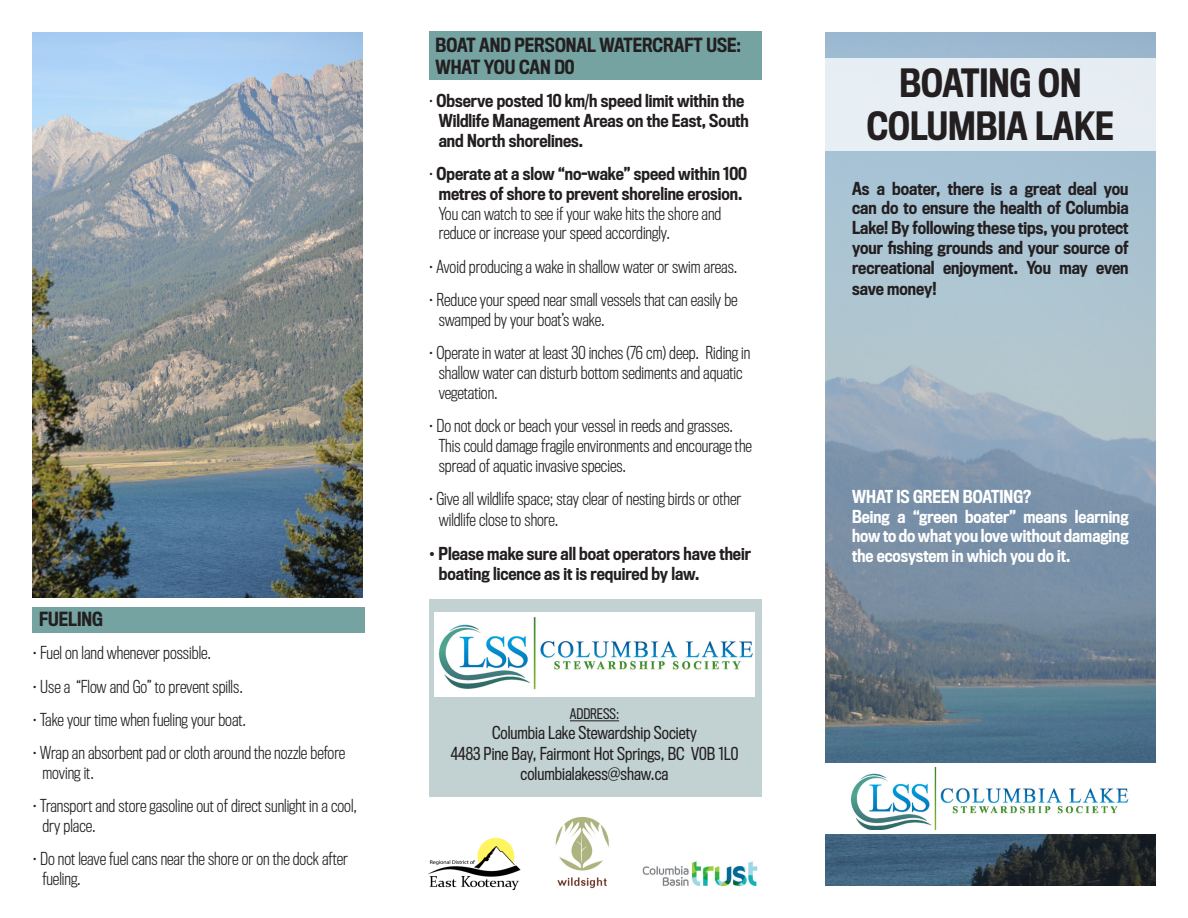
<style>
.page{position:relative;width:1188px;height:918px;background:#fff}
.page>*{position:absolute;margin:0;border:0;box-sizing:border-box;transform-origin:0 0}
.t1{font:500 36px "Titling Gothic FB Cond";color:#231f20}
.t2{font:500 18px/21.6px "Titling Gothic FB Cond";color:#231f20}
.t3{font:300 16.5px/19.8px "Titling Gothic FB Cond";color:#231f20}
.t4{font:500 16.5px/19.8px "Titling Gothic FB Cond";color:#231f20}
.t5{font:500 16.5px/19.8px "Titling Gothic FB Cond";color:#fff;text-align:justify}
.t6{font:16.5px "Titling Gothic FB Cond";color:#231f20}
.t7{font:13.5px "Titling Gothic FB Cond";color:#231f20}
.s1{font-weight:300}
.s2{font-weight:500}
</style>
<div class="page">
<div style="left:429px;top:32px;width:332px;height:48px;background:#74a3a1"></div>
<div style="left:429px;top:599px;width:332px;height:198px;background:#c2d2d2"></div>
<img style="left:825px;top:32px;width:331px;height:854px">
<div style="left:818px;top:764px;width:344px;height:70px;background:#fff"></div>
<div style="left:825px;top:58px;width:331px;height:93px;background:#e7eef3"></div>
<div style="left:32px;top:607px;width:333px;height:26px;background:#74a3a1"></div>
<img style="left:850px;top:766px;width:279px;height:63px">
<img style="left:434px;top:613px;width:321px;height:83px">
<img style="left:32px;top:32px;width:331px;height:565px">
<hr style="left:570px;top:721px;width:49px;height:1px;background:#231f20">
<img style="left:642px;top:861px;width:116px;height:26px">
<img style="left:429px;top:838px;width:92px;height:52px">
<img style="left:555px;top:817px;width:54px;height:72px">
<p class="t2" style="left:39px;top:609px;width:65px">FUELING</p>
<p class="t3" style="left:32px;top:644px;width:180px">• Fuel on land whenever possible.</p>
<p class="t3" style="left:32px;top:677px;width:212px">• Use a “Flow and Go” to prevent spills.</p>
<p class="t3" style="left:32px;top:710px;width:215px">• Take your time when fueling your boat.</p>
<p class="t3" style="left:42px;top:743px;width:304px;text-indent:-10px">• Wrap an absorbent pad or cloth around the nozzle before moving it.</p>
<p class="t3" style="left:42px;top:797px;width:316px;text-indent:-10px">• Transport and store gasoline out of direct sunlight in a cool, dry place.</p>
<p class="t3" style="left:42px;top:850px;width:307px;text-indent:-10px">• Do not leave fuel cans near the shore or on the dock after fueling.</p>
<p class="t2" style="left:436px;top:35px;width:307px">BOAT AND PERSONAL WATERCRAFT USE:<br>WHAT YOU CAN D0</p>
<p class="t4" style="left:439px;top:91px;width:312px;text-indent:-10px"><span class="s1">•</span> Observe posted 10 km/h speed limit within the<br>Wildlife Management Areas on the East, South and North shorelines.</p>
<p class="t3" style="left:439px;top:164px;width:310px;text-indent:-10px">• <span class="s2">Operate at a slow “no-wake” speed within 100 metres of shore to prevent shoreline erosion.<br></span>You can watch to see if your wake hits the shore and reduce or increase your speed accordingly.</p>
<p class="t3" style="left:429px;top:257px;width:310px">• Avoid producing a wake in shallow water or swim areas.</p>
<p class="t3" style="left:439px;top:290px;width:300px;text-indent:-10px">• Reduce your speed near small vessels that can easily be swamped by your boat’s wake.</p>
<p class="t3" style="left:439px;top:343px;width:313px;text-indent:-10px">• Operate in water at least 30 inches (76 cm) deep. Riding in shallow water can disturb bottom sediments and aquatic vegetation.</p>
<p class="t3" style="left:439px;top:416px;width:315px;text-indent:-10px">• Do not dock or beach your vessel in reeds and grasses.<br>This could damage fragile environments and encourage the spread of aquatic invasive species.</p>
<p class="t3" style="left:439px;top:488px;width:304px;line-height:21.6px;text-indent:-10px">• Give all wildlife space; stay clear of nesting birds or other wildlife close to shore.</p>
<p class="t4" style="left:439px;top:544px;width:314px;text-indent:-10px">• Please make sure all boat operators have their boating licence as it is required by law.</p>
<p class="t7" style="left:570px;top:706px;width:51px">ADDRESS:</p>
<p class="t6" style="left:492px;top:723px;width:206px">Columbia Lake Stewardship Society</p>
<p class="t6" style="left:451px;top:745px;width:289px">4483 Pine Bay, Fairmont Hot Springs, BC V0B 1L0</p>
<p class="t6" style="left:521px;top:764px;width:149px">columbialakess@shaw.ca</p>
<p class="t1" style="left:899px;top:62px;width:183px">BOATING ON</p>
<p class="t1" style="left:867px;top:105px;width:248px">COLUMBIA LAKE</p>
<p class="t4" style="left:852px;top:179px;width:278px;text-align:justify">As a boater, there is a great deal you can do to ensure the health of Columbia Lake! By following these tips, you protect your fishing grounds and your source of recreational enjoyment. You may even</p>
<p class="t4" style="left:852px;top:280px;width:86px">save money!</p>
<p class="t5" style="left:852px;top:487px;width:181px">WHAT IS GREEN BOATING?</p>
<p class="t5" style="left:852px;top:507px;width:278px">Being a “green boater” means learning how to do what you love without damaging the ecosystem in which you do it.</p>
</div>
